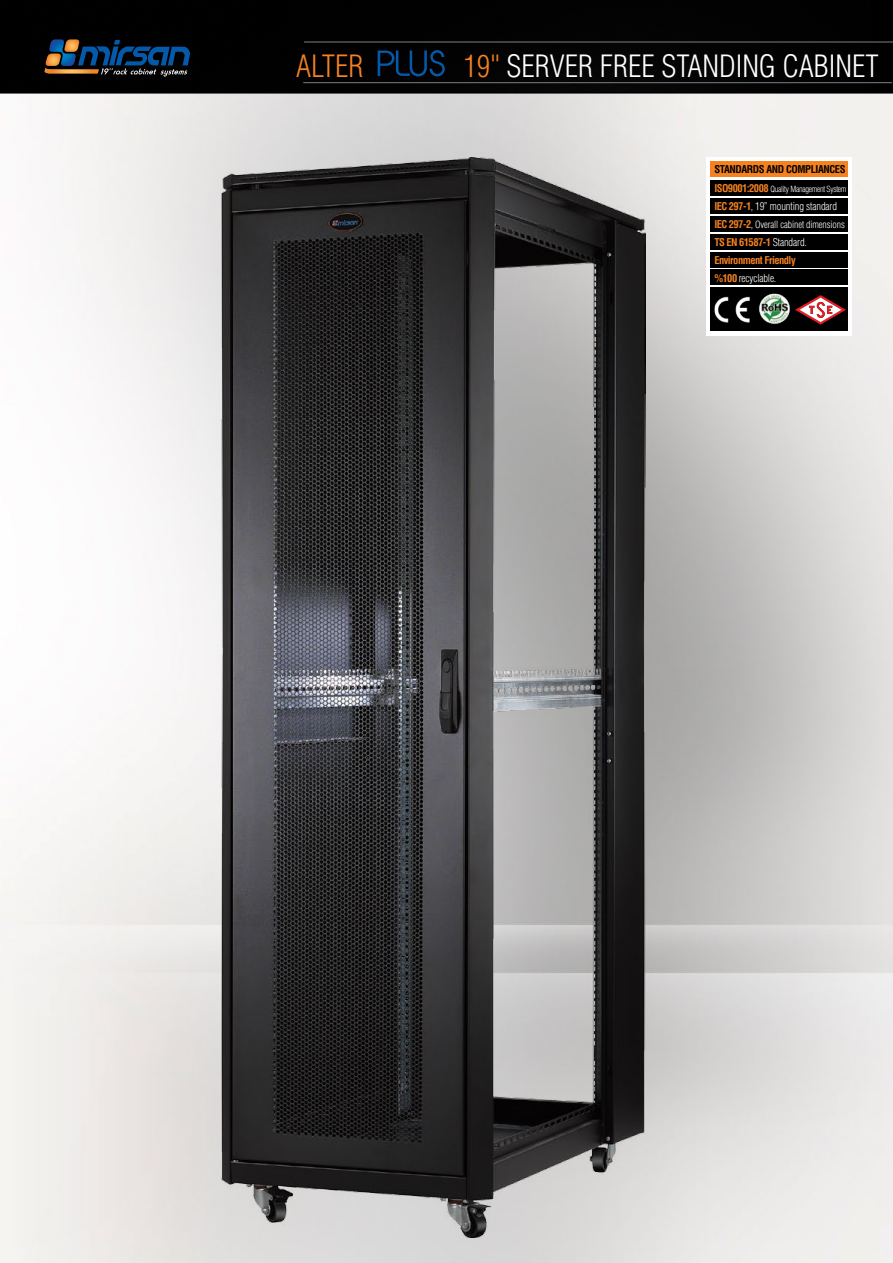
<style>
.page{position:relative;width:893px;height:1263px;background:#fff}
.page>*{position:absolute;margin:0;border:0;box-sizing:border-box;transform-origin:0 0}
.t1{font:30px "Helvetica Condensed Light Tr";color:#fff}
.t2{font:10.5px "Helvetica Condensed Light Tr";letter-spacing:-.01em;color:#fff}
.t3{font:10.5px/18px "Helvetica Cond Bold Tr";letter-spacing:-.05em;color:#f58220}
.t4{font:10.5px "Helvetica Cond Bold Tr";letter-spacing:-.04em;color:#000}
.t5{font:9.75px "Helvetica Condensed Light Tr";letter-spacing:-.01em;color:#fff}
.t6{font:8.25px "Helvetica Condensed Light Tr";letter-spacing:-.03em;color:#fff}
.s1{color:#f58220}
.s2{font-family:"Abeatby Kai";font-size:33px}
.s3{font-family:"Helvetica Cond Bold Tr";font-size:10.5px;color:#f58220}
.s4{font-family:"Helvetica Cond Bold Tr";color:#f58220}
.s5{font-size:10.5px}
.s6{font-family:"Helvetica Condensed Light Tr";color:#fff}
</style>
<div class="page">
<img style="left:0;top:94px;width:893px;height:1169px">
<div style="left:0;top:0;width:893px;height:94px;background:#010101"></div>
<svg style="left:45px;top:39px;width:145px;height:38px"></svg>
<hr style="left:304px;top:41px;width:589px;height:2px;background:#77787b">
<hr style="left:303px;top:82px;width:589px;height:1px;background:#77787b">
<img style="left:221px;top:157px;width:424px;height:1080px">
<svg style="left:706px;top:157px;width:145px;height:179px"></svg>
<div style="left:710px;top:162px;width:138px;height:15px;background:#f58220"></div>
<div style="left:710px;top:181px;width:138px;height:15px;background:#000"></div>
<div style="left:710px;top:216px;width:138px;height:15px;background:#000"></div>
<div style="left:710px;top:252px;width:138px;height:15px;background:#000"></div>
<div style="left:710px;top:198px;width:138px;height:16px;background:#000"></div>
<div style="left:710px;top:234px;width:138px;height:15px;background:#000"></div>
<div style="left:710px;top:270px;width:138px;height:15px;background:#000"></div>
<div style="left:710px;top:288px;width:138px;height:43px;background:#000"></div>
<img style="left:758px;top:293px;width:32px;height:31px">
<img style="left:714px;top:296px;width:36px;height:27px">
<svg style="left:795px;top:295px;width:51px;height:30px"></svg>
<h1 class="t1" style="left:296px;top:48px;width:584px"><span class="s1">ALTER</span> <span class="s2">PLUS</span> <span class="s1">19''</span> SERVER FREE STANDING CABINET</h1>
<p class="t4" style="left:714px;top:162px;width:133px">STANDARDS AND COMPLIANCES</p>
<p class="t6" style="left:714px;top:184px;width:134px"><span class="s3">ISO9001:2008</span> Quality Management System</p>
<p class="t2" style="left:714px;top:200px;width:124px"><span class="s4">IEC 297-1</span>, 19” mounting standard</p>
<p class="t5" style="left:714px;top:219px;width:132px"><span class="s3">IEC 297-2</span><span class="s5">,</span> Overall cabinet dimensions</p>
<p class="t3" style="left:714px;top:233px;width:94px">TS EN 61587-1 <span class="s6">Standard.<br></span>Environment Friendly</p>
<p class="t2" style="left:714px;top:272px;width:63px"><span class="s4">%100</span> recyclable.</p>
</div>
